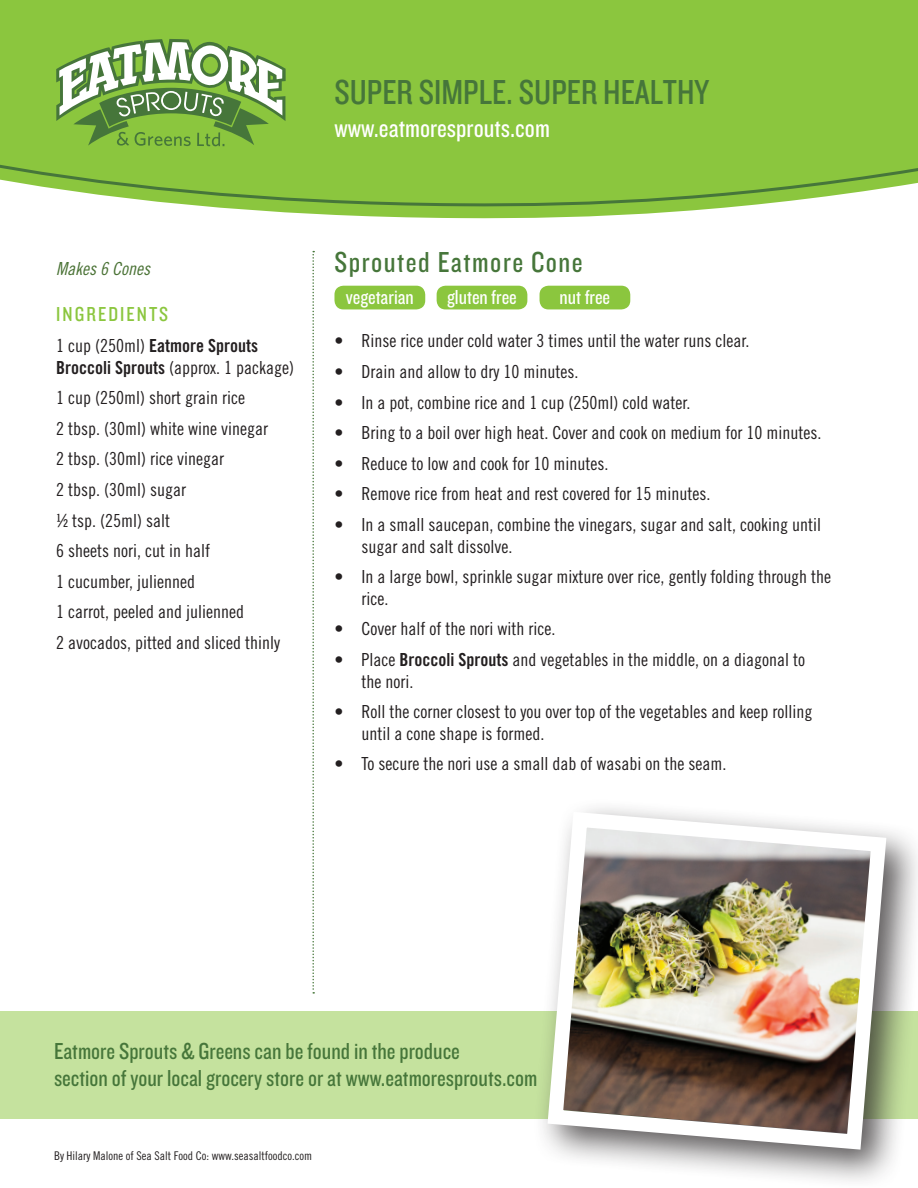
<style>
.page{position:relative;width:918px;height:1188px;background:#fff}
.page>*{position:absolute;margin:0;border:0;box-sizing:border-box;transform-origin:0 0}
.t1{font:36px "Knockout 29 Junior Ltweight";color:#46763a}
.t2{font:30px "Knockout 29 Junior Ltweight";letter-spacing:.05em;color:#46763a}
.t3{font:27px "Knockout 29 Junior Ltweight";color:#fff}
.t4{font:24px/27px "Knockout 29 Junior Ltweight";color:#46763a}
.t5{font:21px "Knockout 29 Junior Ltweight";color:#fff}
.t6{font:21px "Knockout 29 Junior Ltweight";letter-spacing:.1em;color:#8bc63e}
.t7{font:18px/30.6px "Trade Gothic LT Std Cn 18";color:#231f20}
.t8{font:18px "Trade Gothic LT Std Bd Cn 20";color:#231f20}
.t9{font:18px "Trade Gothic LT Std Cn 18 Obl";color:#4a7235}
.t10{font:12px "Trade Gothic LT Std Cn 18";color:#231f20}
.s1{font-family:"Trade Gothic LT Std Cn 18"}
.s2{font-family:"Trade Gothic LT Std Bd Cn 20"}
</style>
<div class="page">
<div style="left:334px;top:286px;width:91px;height:23px;background:#8bc63e;border-radius:9px"></div>
<div style="left:437px;top:286px;width:90px;height:23px;background:#8bc63e;border-radius:9px"></div>
<div style="left:540px;top:286px;width:90px;height:23px;background:#8bc63e;border-radius:9px"></div>
<div style="left:0;top:1011px;width:918px;height:108px;background:#c5e29e"></div>
<svg style="left:312px;top:251px;width:2px;height:743px"></svg>
<svg style="left:239px;top:209px;width:469px;height:10px;fill:#8bc63e"></svg>
<div style="left:0;top:0;width:918px;height:209px;background:#8bc63e"></div>
<svg style="left:56px;top:39px;width:230px;height:107px"></svg>
<div style="left:533px;top:798px;width:385px;height:390px;background:#231f20;opacity:.75"></div>
<img style="left:540px;top:804px;width:354px;height:353px">
<h1 class="t1" style="left:334px;top:69px;width:376px">SUPER SIMPLE. SUPER HEALTHY</h1>
<h3 class="t3" style="left:334px;top:110px;width:217px">www.eatmoresprouts.com</h3>
<p class="t9" style="left:56px;top:258px;width:95px">Makes 6 Cones</p>
<p class="t6" style="left:56px;top:301px;width:113px">INGREDIENTS</p>
<p class="t8" style="left:56px;top:335px;width:203px"><span class="s1">1 cup (250ml)</span> Eatmore Sprouts</p>
<p class="t7" style="left:56px;top:352px;width:239px"><span class="s2">Broccoli Sprouts</span> (approx. 1 package)<br>1 cup (250ml) short grain rice<br>2 tbsp. (30ml) white wine vinegar<br>2 tbsp. (30ml) rice vinegar<br>2 tbsp. (30ml) sugar<br>½ tsp. (25ml) salt<br>6 sheets nori, cut in half<br>1 cucumber, julienned<br>1 carrot, peeled and julienned<br>2 avocados, pitted and sliced thinly</p>
<h2 class="t2" style="left:334px;top:243px;width:250px">Sprouted Eatmore Cone</h2>
<p class="t5" style="left:346px;top:284px;width:69px">vegetarian</p>
<p class="t5" style="left:447px;top:284px;width:71px">gluten free</p>
<p class="t5" style="left:560px;top:284px;width:52px">nut free</p>
<p class="t7" style="left:334px;top:326px;width:416px">• Rinse rice under cold water 3 times until the water runs clear.</p>
<p class="t7" style="left:334px;top:356px;width:245px">• Drain and allow to dry 10 minutes.</p>
<p class="t7" style="left:334px;top:387px;width:357px">• In a pot, combine rice and 1 cup (250ml) cold water.</p>
<p class="t7" style="left:334px;top:417px;width:488px">• Bring to a boil over high heat. Cover and cook on medium for 10 minutes.</p>
<p class="t7" style="left:334px;top:448px;width:275px">• Reduce to low and cook for 10 minutes.</p>
<p class="t7" style="left:334px;top:479px;width:377px">• Remove rice from heat and rest covered for 15 minutes.</p>
<p class="t7" style="left:361px;top:514px;width:461px;line-height:21.6px;text-indent:-27px">• In a small saucepan, combine the vinegars, sugar and salt, cooking until sugar and salt dissolve.</p>
<p class="t7" style="left:361px;top:566px;width:471px;line-height:21.6px;text-indent:-27px">• In a large bowl, sprinkle sugar mixture over rice, gently folding through the rice.</p>
<p class="t7" style="left:334px;top:614px;width:222px">• Cover half of the nori with rice.</p>
<p class="t7" style="left:361px;top:649px;width:445px;line-height:21.6px;text-indent:-27px">• Place <span class="s2">Broccoli Sprouts</span> and vegetables in the middle, on a diagonal to the nori.</p>
<p class="t7" style="left:361px;top:701px;width:452px;line-height:21.6px;text-indent:-27px">• Roll the corner closest to you over top of the vegetables and keep rolling until a cone shape is formed.</p>
<p class="t7" style="left:334px;top:749px;width:393px">• To secure the nori use a small dab of wasabi on the seam.</p>
<h3 class="t4" style="left:54px;top:1036px;width:485px">Eatmore Sprouts &amp; Greens can be found in the produce<br>section of your local grocery store or at www.eatmoresprouts.com</h3>
<p class="t10" style="left:54px;top:1149px;width:260px">By Hilary Malone of Sea Salt Food Co: www.seasaltfoodco.com</p>
</div>
